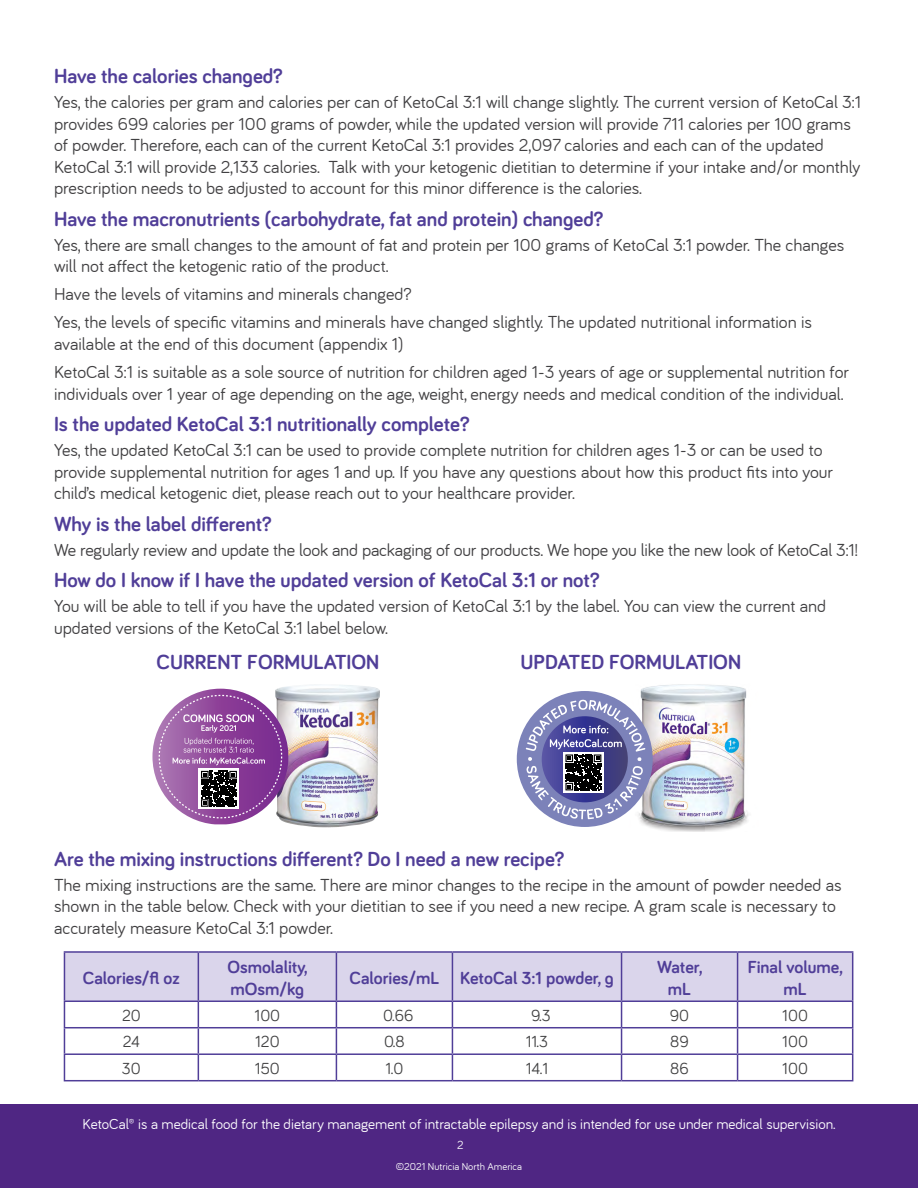
<style>
.page{position:relative;width:918px;height:1188px;background:#fff}
.page>*{position:absolute;margin:0;border:0;box-sizing:border-box;transform-origin:0 0}
.t1{font:700 21px "Bariol";color:#503e98}
.t2{font:18px/21.6px "Bariol";color:#414042}
.t3{font:700 18px/21.6px "Bariol";color:#503e98;text-align:center}
.t4{font:16.5px "Bariol";color:#414142}
.t5{font:15px "Bariol";color:#fff}
.t6{font:12px "Bariol";color:#fff}
.t7{font:10.5px "Bariol";color:#fff}
</style>
<div class="page">
<div style="left:0;top:1104px;width:918px;height:84px;background:#4f2683"></div>
<hr style="left:64px;top:951px;width:134px;height:2px;background:#503e98">
<hr style="left:198px;top:951px;width:138px;height:2px;background:#503e98">
<hr style="left:336px;top:951px;width:116px;height:2px;background:#503e98">
<hr style="left:452px;top:951px;width:170px;height:2px;background:#503e98">
<hr style="left:622px;top:951px;width:116px;height:2px;background:#503e98">
<hr style="left:738px;top:951px;width:115px;height:2px;background:#503e98">
<svg style="left:64px;top:952px;width:789px;height:128px"></svg>
<hr style="left:64px;top:1080px;width:134px;height:1px;background:#503e98">
<hr style="left:198px;top:1080px;width:138px;height:1px;background:#503e98">
<hr style="left:336px;top:1080px;width:116px;height:1px;background:#503e98">
<hr style="left:452px;top:1080px;width:170px;height:1px;background:#503e98">
<hr style="left:622px;top:1080px;width:116px;height:1px;background:#503e98">
<hr style="left:738px;top:1080px;width:115px;height:1px;background:#503e98">
<img style="left:275px;top:684px;width:45px;height:127px">
<img style="left:614px;top:684px;width:135px;height:148px">
<div style="left:517px;top:691px;width:136px;height:136px;background:#7c82b9;border-radius:50%"></div>
<svg style="left:526px;top:700px;width:119px;height:119px"></svg>
<svg style="left:152px;top:689px;width:136px;height:135px;background:#9655a3"></svg>
<svg style="left:173px;top:714px;width:92px;height:51px;background:#9f62aa"></svg>
<div style="left:199px;top:769px;width:40px;height:40px;background:linear-gradient(to right,#fff,#fff)"></div>
<svg style="left:201px;top:771px;width:36px;height:36px"></svg>
<p class="t1" style="left:54px;top:62px;width:230px">Have the calories changed?</p>
<p class="t2" style="left:54px;top:91px;width:809px">Yes, the calories per gram and calories per can of KetoCal 3:1 will change slightly. The current version of KetoCal 3:1 provides 699 calories per 100 grams of powder, while the updated version will provide 711 calories per 100 grams of powder. Therefore, each can of the current KetoCal 3:1 provides 2,097 calories and each can of the updated KetoCal 3:1 will provide 2,133 calories. Talk with your ketogenic dietitian to determine if your intake and/or monthly prescription needs to be adjusted to account for this minor difference is the calories.</p>
<p class="t1" style="left:54px;top:205px;width:551px">Have the macronutrients (carbohydrate, fat and protein) changed?</p>
<p class="t2" style="left:54px;top:234px;width:792px">Yes, there are small changes to the amount of fat and protein per 100 grams of KetoCal 3:1 powder. The changes will not affect the ketogenic ratio of the product.</p>
<p class="t2" style="left:54px;top:280px;width:760px;line-height:28px">Have the levels of vitamins and minerals changed?<br>Yes, the levels of specific vitamins and minerals have changed slightly. The updated nutritional information is</p>
<p class="t2" style="left:54px;top:330px;width:797px;line-height:28px">available at the end of this document (appendix 1)<br>KetoCal 3:1 is suitable as a sole source of nutrition for children aged 1-3 years of age or supplemental nutrition for</p>
<p class="t2" style="left:54px;top:383px;width:791px">individuals over 1 year of age depending on the age, weight, energy needs and medical condition of the individual.</p>
<p class="t1" style="left:54px;top:410px;width:417px">Is the updated KetoCal 3:1 nutritionally complete?</p>
<p class="t2" style="left:54px;top:439px;width:781px">Yes, the updated KetoCal 3:1 can be used to provide complete nutrition for children ages 1-3 or can be used to provide supplemental nutrition for ages 1 and up. If you have any questions about how this product fits into your child’s medical ketogenic diet, please reach out to your healthcare provider.</p>
<p class="t1" style="left:54px;top:510px;width:219px">Why is the label different?</p>
<p class="t2" style="left:54px;top:539px;width:806px">We regularly review and update the look and packaging of our products. We hope you like the new look of KetoCal 3:1!</p>
<p class="t1" style="left:54px;top:566px;width:547px">How do I know if I have the updated version of KetoCal 3:1 or not?</p>
<p class="t2" style="left:54px;top:595px;width:774px">You will be able to tell if you have the updated version of KetoCal 3:1 by the label. You can view the current and updated versions of the KetoCal 3:1 label below.</p>
<p class="t1" style="left:157px;top:647px;width:14px">CURRENT</p>
<p class="t1" style="left:247px;top:647px;width:13px">FORMULATION</p>
<p class="t1" style="left:521px;top:647px;width:13px">UPDATED</p>
<p class="t1" style="left:609px;top:647px;width:12px">FORMULATION</p>
<p class="t1" style="left:54px;top:844px;width:512px">Are the mixing instructions different? Do I need a new recipe?</p>
<p class="t2" style="left:54px;top:874px;width:789px">The mixing instructions are the same. There are minor changes to the recipe in the amount of powder needed as shown in the table below. Check with your dietitian to see if you need a new recipe. A gram scale is necessary to accurately measure KetoCal 3:1 powder.</p>
<p class="t3" style="left:83px;top:966px;width:99px">Calories/fl oz</p>
<p class="t3" style="left:227px;top:955px;width:82px;text-align:left">Osmolality, mOsm/kg</p>
<p class="t3" style="left:349px;top:966px;width:266px">Calories/mL KetoCal 3:1 powder, g</p>
<p class="t3" style="left:657px;top:955px;width:47px">Water, mL</p>
<p class="t3" style="left:748px;top:955px;width:97px">Final volume, mL</p>
<p class="t4" style="left:122px;top:1004px;width:20px">20</p>
<p class="t4" style="left:255px;top:1004px;width:27px">100</p>
<p class="t4" style="left:383px;top:1004px;width:32px">0.66</p>
<p class="t4" style="left:531px;top:1004px;width:21px">9.3</p>
<p class="t4" style="left:670px;top:1004px;width:21px">90</p>
<p class="t4" style="left:782px;top:1004px;width:27px">100</p>
<p class="t4" style="left:123px;top:1031px;width:19px">24</p>
<p class="t4" style="left:255px;top:1031px;width:26px">120</p>
<p class="t4" style="left:384px;top:1031px;width:22px">0.8</p>
<p class="t4" style="left:526px;top:1031px;width:24px">11.3</p>
<p class="t4" style="left:670px;top:1031px;width:20px">89</p>
<p class="t4" style="left:782px;top:1031px;width:27px">100</p>
<p class="t4" style="left:122px;top:1057px;width:20px">30</p>
<p class="t4" style="left:255px;top:1057px;width:26px">150</p>
<p class="t4" style="left:386px;top:1057px;width:19px">1.0</p>
<p class="t4" style="left:526px;top:1057px;width:24px">14.1</p>
<p class="t4" style="left:670px;top:1057px;width:20px">86</p>
<p class="t4" style="left:782px;top:1057px;width:27px">100</p>
<p class="t5" style="left:82px;top:1115px;width:755px">KetoCal® is a medical food for the dietary management of intractable epilepsy and is intended for use under medical supervision.</p>
<p class="t6" style="left:457px;top:1137px;width:8px">2</p>
<p class="t7" style="left:396px;top:1161px;width:128px">©2021 Nutricia North America</p>
</div>
